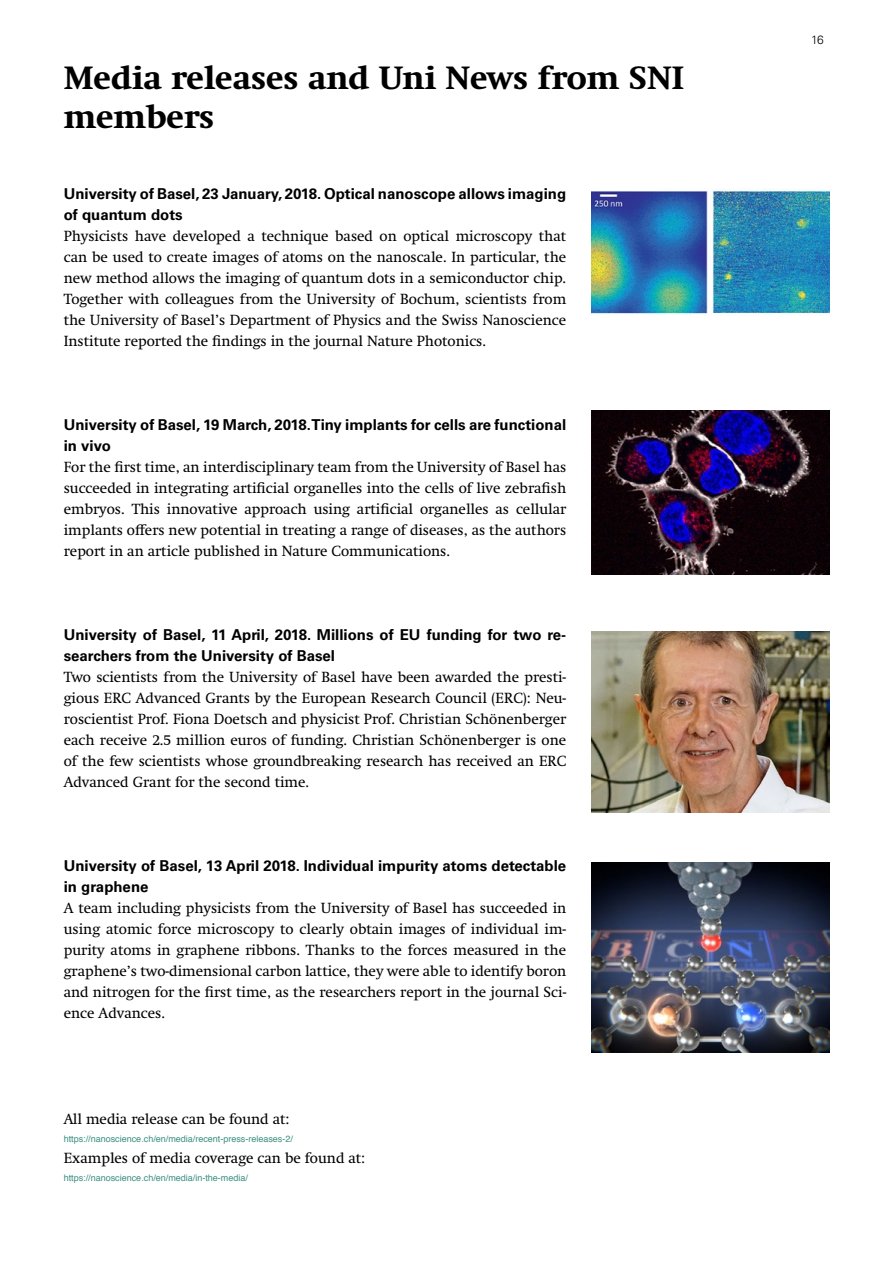
<style>
.page{position:relative;width:893px;height:1263px;background:#fff}
.page>*{position:absolute;margin:0;border:0;box-sizing:border-box;transform-origin:0 0}
.t1{font:700 33px/39px "Swift Neue LT Pro";color:#000}
.t2{font:15px/21px "Swift Neue LT Pro";color:#000;text-align:justify}
.t3{font:700 15px/21px "Univers LT Std";color:#000}
.t4{font:300 12px "Univers LT Std";color:#000}
.t5{font:9px "Helvetica";color:#3b8f81}
</style>
<div class="page">
<img style="left:591px;top:190px;width:238px;height:125px">
<img style="left:591px;top:410px;width:238px;height:164px">
<img style="left:591px;top:631px;width:238px;height:181px">
<img style="left:591px;top:862px;width:238px;height:190px">
<h1 class="t1" style="left:64px;top:58px;width:622px">Media releases and Uni News from SNI members</h1>
<p class="t3" style="left:64px;top:184px;width:504px">University of Basel, 23 January, 2018. Optical nanoscope allows imaging of quantum dots</p>
<p class="t2" style="left:64px;top:226px;width:504px">Physicists have developed a technique based on optical microscopy that can be used to create images of atoms on the nanoscale. In particular, the new method allows the imaging of quantum dots in a semiconductor chip.<br>Together with colleagues from the University of Bochum, scientists from the University of Basel’s Department of Physics and the Swiss Nanoscience Institute reported the findings in the journal Nature Photonics.</p>
<p class="t3" style="left:64px;top:415px;width:504px">University of Basel, 19 March, 2018. Tiny implants for cells are functional in vivo</p>
<p class="t2" style="left:64px;top:457px;width:504px">For the first time, an interdisciplinary team from the University of Basel has succeeded in integrating artificial organelles into the cells of live zebrafish embryos. This innovative approach using artificial organelles as cellular implants offers new potential in treating a range of diseases, as the authors report in an article published in Nature Communications.</p>
<p class="t3" style="left:64px;top:625px;width:504px">University of Basel, 11 April, 2018. Millions of EU funding for two re&shy;searchers from the University of Basel</p>
<p class="t2" style="left:64px;top:667px;width:504px">Two scientists from the University of Basel have been awarded the presti&shy;gious ERC Advanced Grants by the European Research Council (ERC): Neu&shy;roscientist Prof. Fiona Doetsch and physicist Prof. Christian Schönenberger each receive 2.5 million euros of funding. Christian Schönenberger is one of the few scientists whose groundbreaking research has received an ERC Advanced Grant for the second time.</p>
<p class="t3" style="left:64px;top:856px;width:504px">University of Basel, 13 April 2018. Individual impurity atoms detectable in graphene</p>
<p class="t2" style="left:64px;top:898px;width:504px">A team including physicists from the University of Basel has succeeded in using atomic force microscopy to clearly obtain images of individual im&shy;purity atoms in graphene ribbons. Thanks to the forces measured in the graphene’s two-dimensional carbon lattice, they were able to identify boron and nitrogen for the first time, as the researchers report in the journal Sci&shy;ence Advances.</p>
<p class="t2" style="left:64px;top:1108px;width:227px">All media release can be found at:</p>
<p class="t5" style="left:64px;top:1131px;width:231px">https://nanoscience.ch/en/media/recent-press-releases-2/</p>
<p class="t2" style="left:64px;top:1147px;width:303px">Examples of media coverage can be found at:</p>
<p class="t5" style="left:64px;top:1170px;width:186px">https://nanoscience.ch/en/media/in-the-media/</p>
<p class="t4" style="left:811px;top:33px;width:14px">16</p>
</div>
